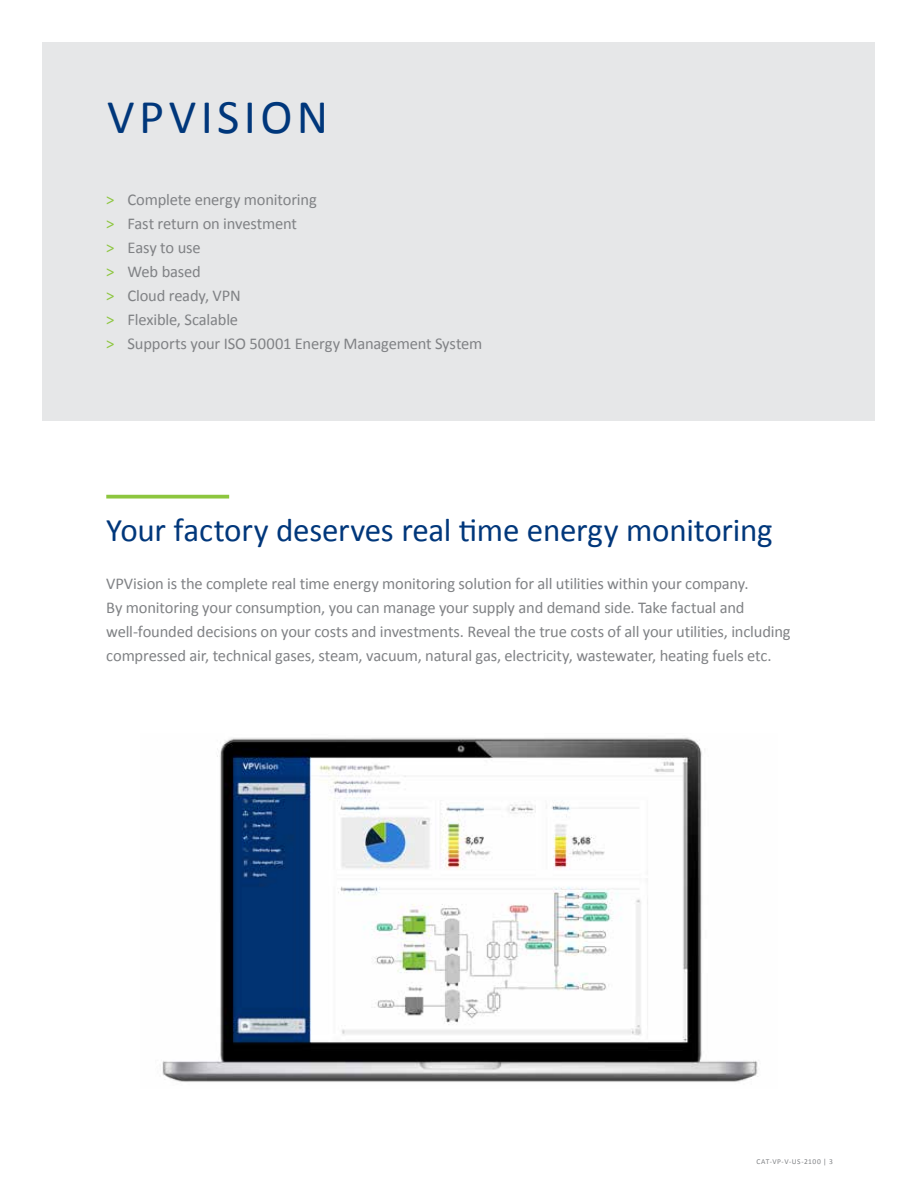
<style>
.page{position:relative;width:918px;height:1188px;background:#fff}
.page>*{position:absolute;margin:0;border:0;box-sizing:border-box;transform-origin:0 0}
.t1{font:48.6px "Calibri";letter-spacing:.09em;color:#00377b}
.t2{font:33px "Calibri";letter-spacing:-.01em;color:#00377b}
.t3{font:16.5px/24px "Calibri";letter-spacing:-.01em;color:#808285}
.t4{font:7.5px "Calibri";letter-spacing:.065em;color:#808285}
.s1{color:#8dc63f}
</style>
<div class="page">
<div style="left:43px;top:43px;width:832px;height:378px;background:#e6e7e8"></div>
<svg style="left:106px;top:495px;width:123px;height:4px"></svg>
<img style="left:162px;top:737px;width:596px;height:345px">
<h1 class="t1" style="left:107px;top:86px;width:222px">VPVISION</h1>
<p class="t3" style="left:106px;top:188px;width:378px"><span class="s1">&gt;</span> Complete energy monitoring<br><span class="s1">&gt;</span> Fast return on investment<br><span class="s1">&gt;</span> Easy to use<br><span class="s1">&gt;</span> Web based<br><span class="s1">&gt;</span> Cloud ready, VPN<br><span class="s1">&gt;</span> Flexible, Scalable<br><span class="s1">&gt;</span> Supports your ISO 50001 Energy Management System</p>
<h2 class="t2" style="left:106px;top:509px;width:668px">Your factory deserves real time energy monitoring</h2>
<p class="t3" style="left:106px;top:572px;width:686px">VPVision is the complete real time energy monitoring solution for all utilities within your company.<br>By monitoring your consumption, you can manage your supply and demand side. Take factual and well-founded decisions on your costs and investments. Reveal the true costs of all your utilities, including compressed air, technical gases, steam, vacuum, natural gas, electricity, wastewater, heating fuels etc.</p>
<p class="t4" style="left:757px;top:1157px;width:78px">CAT-VP-V-US-2100 | 3</p>
</div>
